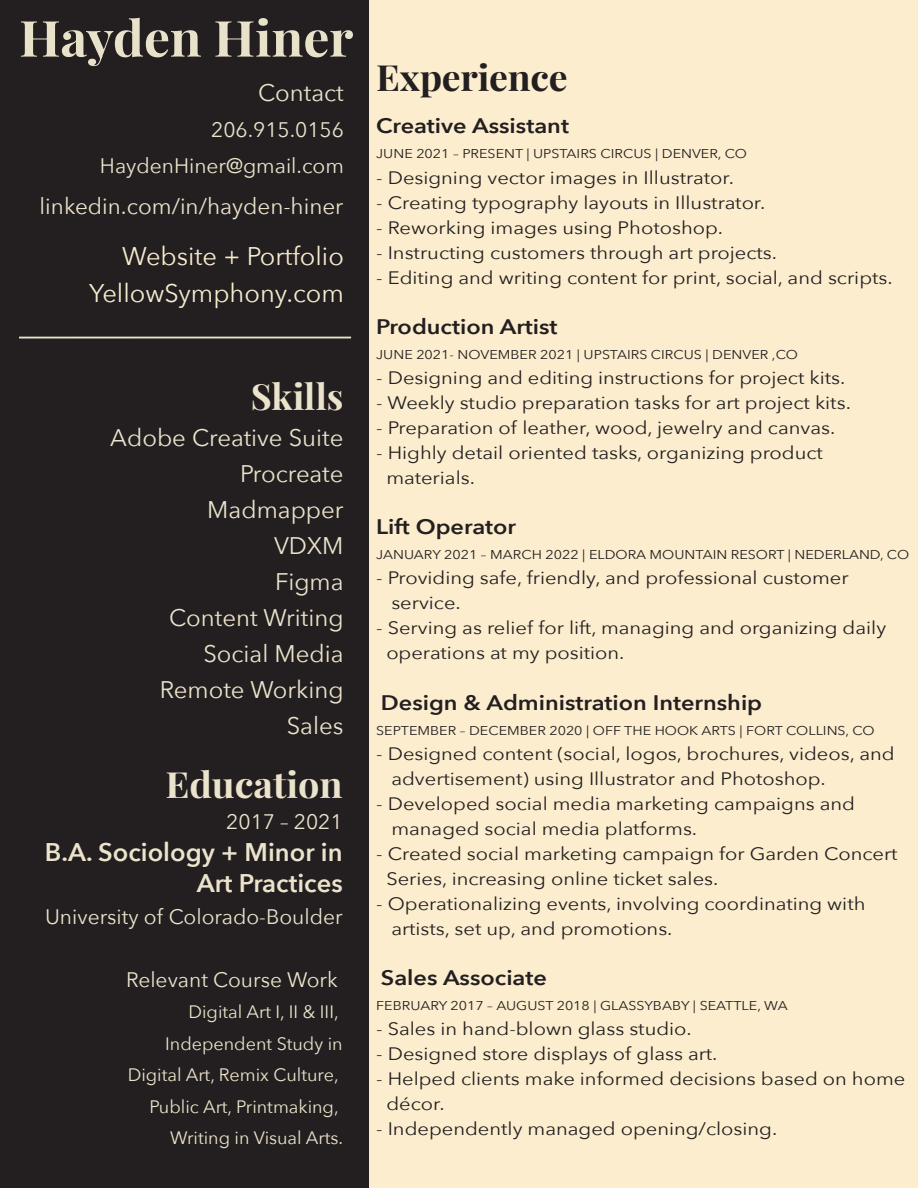
<style>
.page{position:relative;width:918px;height:1188px;background:#fff}
.page>*{position:absolute;margin:0;border:0;box-sizing:border-box;transform-origin:0 0}
.t1{font:700 49.8px "Playfair Display";letter-spacing:-.005em;color:#e9e2cb;scale:1.04 1}
.t2{font:700 36px "Playfair Display";letter-spacing:-.005em;color:#231f20;scale:1.04 1}
.t3{font:36px "Playfair Display";color:#ebe3cb;scale:1.05 1}
.t4{font:36px "Playfair Display";color:#ebe3cb}
.t5{font:25.5px/37.5px "Avenir Next";color:#f6ebce;text-align:right}
.t6{font:600 25.5px/31.5px "Avenir Next";color:#ebe3cb;text-align:right}
.t7{font:24px/36px "Avenir Next";color:#ebe3cb;text-align:right}
.t8{font:22.5px "Avenir Next";color:#ebe3cb}
.t9{font:600 21px "Avenir Next";color:#231f20;scale:1.12 1}
.t10{font:21px/36px "Avenir Next";color:#ebe3cb;text-align:right}
.t11{font:18px/25px "Avenir Next";color:#231f20;scale:1.12 1}
.t12{font:18px/31.5px "Avenir Next";color:#ebe3cb;text-align:right}
.t13{font:12.75px "Avenir Next";color:#231f20;scale:1.12 1}
.s1{font-weight:700;color:#e9e2cb}
</style>
<div class="page">
<img style="left:0;top:0;width:918px;height:1188px">
<hr style="left:19px;top:337px;width:332px;height:1px;background:#e9e2cb">
<h1 class="t1" style="left:19px;top:-1px;width:323px">Hayden Hiner</h1>
<h3 class="t7" style="left:258px;top:73px;width:87px">Contact</h3>
<p class="t10" style="left:100px;top:110px;width:245px">206.915.0156<br>HaydenHiner@gmail.com</p>
<p class="t8" style="left:40px;top:187px;width:305px">linkedin.com/in/hayden-hiner</p>
<h3 class="t5" style="left:89px;top:236px;width:256px">Website + Portfolio<br>YellowSymphony.com</h3>
<h2 class="t4" style="left:251px;top:369px;width:94px">Sk<span class="s1">i</span>lls</h2>
<h3 class="t7" style="left:110px;top:419px;width:235px">Adobe Creative Suite<br>Procreate<br>Madmapper<br>VDXM<br>Figma<br>Content Writing<br>Social Media<br>Remote Working<br>Sales</h3>
<h2 class="t3" style="left:165px;top:756px;width:170px">Educat<span class="s1">i</span>on</h2>
<p class="t10" style="left:226px;top:803px;width:118px">2017 – 2021</p>
<h3 class="t6" style="left:45px;top:835px;width:299px">B.A. Sociology + Minor in<br>Art Practices</h3>
<p class="t10" style="left:45px;top:898px;width:299px">University of Colorado-Boulder</p>
<p class="t10" style="left:126px;top:961px;width:213px">Relevant Course Work</p>
<p class="t12" style="left:128px;top:995px;width:217px">Digital Art I, II &amp; III,<br>Independent Study in<br>Digital Art, Remix Culture,<br>Public Art, Printmaking,<br>Writing in Visual Arts.</p>
<h2 class="t2" style="left:376px;top:50px;width:186px">Experience</h2>
<p class="t9" style="left:376px;top:108px;width:174px">Creative Assistant</p>
<p class="t13" style="left:376px;top:143px;width:333px">JUNE 2021 – PRESENT | UPSTAIRS CIRCUS | DENVER, CO</p>
<p class="t11" style="left:376px;top:164px;width:321px">- Designing vector images in Illustrator.</p>
<p class="t11" style="left:376px;top:189px;width:349px">- Creating typography layouts in Illustrator.</p>
<p class="t11" style="left:376px;top:214px;width:311px">- Reworking images using Photoshop.</p>
<p class="t11" style="left:376px;top:239px;width:359px">- Instructing customers through art projects.</p>
<p class="t11" style="left:376px;top:264px;width:463px">- Editing and writing content for print, social, and scripts.</p>
<p class="t9" style="left:376px;top:308px;width:163px">Production Artist</p>
<p class="t13" style="left:376px;top:344px;width:378px">JUNE 2021- NOVEMBER 2021 | UPSTAIRS CIRCUS | DENVER ,CO</p>
<p class="t11" style="left:376px;top:364px;width:420px">- Designing and editing instructions for project kits.</p>
<p class="t11" style="left:376px;top:389px;width:425px">- Weekly studio preparation tasks for art project kits.</p>
<p class="t11" style="left:376px;top:414px;width:411px">- Preparation of leather, wood, jewelry and canvas.</p>
<p class="t11" style="left:386px;top:440px;width:391px;text-indent:-10px">- Highly detail oriented tasks, organizing product materials.</p>
<p class="t9" style="left:376px;top:509px;width:126px">Lift Operator</p>
<p class="t13" style="left:376px;top:544px;width:477px">JANUARY 2021 – MARCH 2022 | ELDORA MOUNTAIN RESORT | NEDERLAND, CO</p>
<p class="t11" style="left:391px;top:565px;width:410px;text-indent:-15px">- Providing safe, friendly, and professional customer service.</p>
<p class="t11" style="left:386px;top:615px;width:448px;text-indent:-10px">- Serving as relief for lift, managing and organizing daily operations at my position.</p>
<p class="t9" style="left:381px;top:684px;width:342px">Design &amp; Administration Internship</p>
<p class="t13" style="left:376px;top:719px;width:447px">SEPTEMBER – DECEMBER 2020 | OFF THE HOOK ARTS | FORT COLLINS, CO</p>
<p class="t11" style="left:391px;top:740px;width:451px;text-indent:-15px">- Designed content (social, logos, brochures, videos, and advertisement) using Illustrator and Photoshop.</p>
<p class="t11" style="left:391px;top:790px;width:415px;text-indent:-15px">- Developed social media marketing campaigns and managed social media platforms.</p>
<p class="t11" style="left:386px;top:840px;width:458px;text-indent:-10px">- Created social marketing campaign for Garden Concert<br>Series, increasing online ticket sales.</p>
<p class="t11" style="left:391px;top:890px;width:425px;text-indent:-15px">- Operationalizing events, involving coordinating with artists, set up, and promotions.</p>
<p class="t9" style="left:381px;top:960px;width:150px">Sales Associate</p>
<p class="t13" style="left:376px;top:995px;width:369px">FEBRUARY 2017 – AUGUST 2018 | GLASSYBABY | SEATTLE, WA</p>
<p class="t11" style="left:376px;top:1016px;width:283px">- Sales in hand-blown glass studio.</p>
<p class="t11" style="left:376px;top:1041px;width:306px">- Designed store displays of glass art.</p>
<p class="t11" style="left:386px;top:1066px;width:465px;text-indent:-10px">- Helped clients make informed decisions based on home décor.</p>
<p class="t11" style="left:376px;top:1116px;width:360px">- Independently managed opening/closing.</p>
</div>
